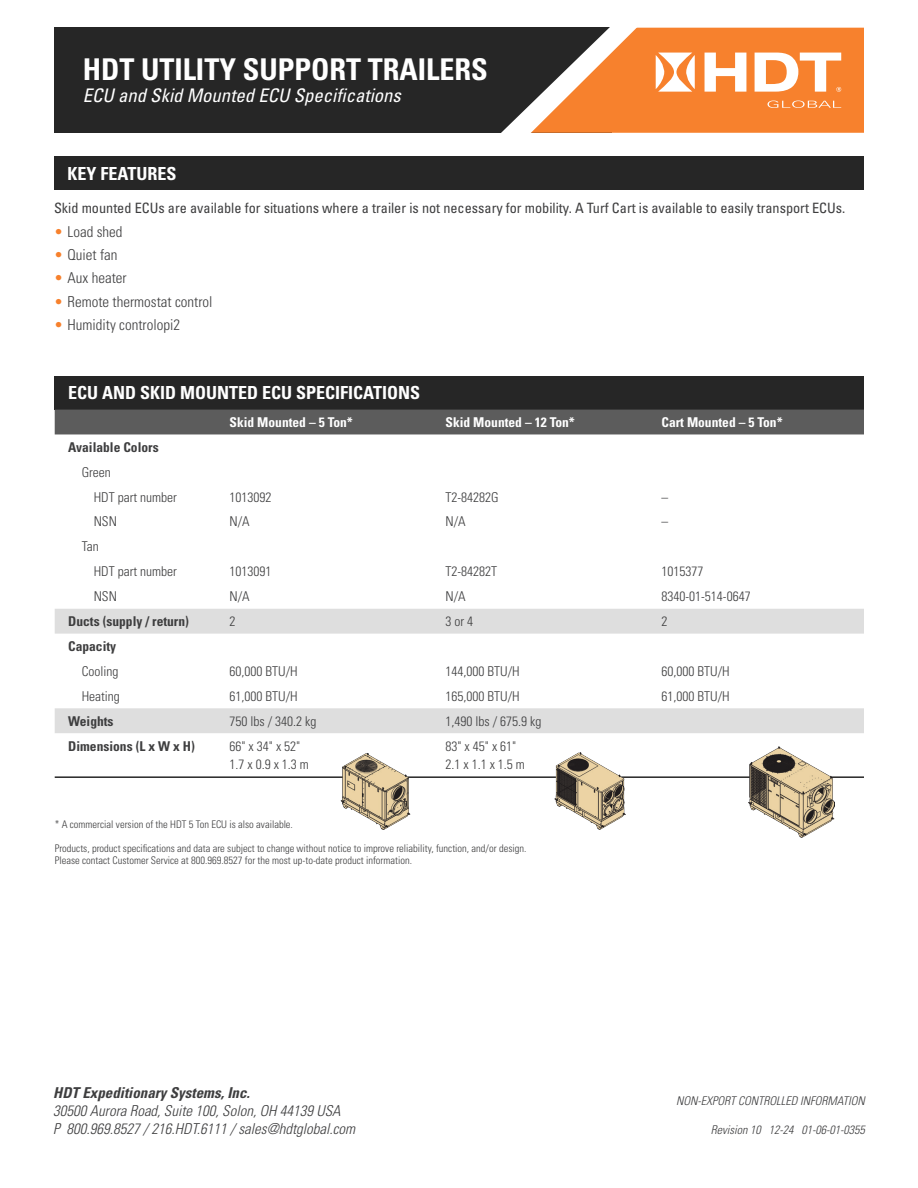
<style>
.page{position:relative;width:918px;height:1188px;background:#fff}
.page>*{position:absolute;margin:0;border:0;box-sizing:border-box;transform-origin:0 0}
.HDT_DS_Page_Title01{font:700 condensed 30px "Univers LT Std";color:#fff}
.HDT_DS_Page_Title01-2{font:italic condensed 18.75px "Univers LT Std";color:#fff}
.HDT_DS_Data_Text{font:700 condensed 18px "Univers LT Std";color:#fff}
.HDT_DS_Address{font:italic 300 condensed 15px "Univers LT Std";color:#3e3e3f}
.HDT_DS_Bullets01{font:300 condensed 15px "Univers LT Std";color:#3e3e3f}
.HDT_DS_Address-2{font:italic 700 condensed 15px "Univers LT Std";color:#3e3e3f}
.HDT_DS_Statement01{font:condensed 14.25px "Univers LT Std";color:#3e3e3f}
.HDT_DS_Data_Text-2{font:300 condensed 13.5px "Univers LT Std";color:#3e3e3f}
.HDT_DS_Data_Subhead{font:700 condensed 13.5px "Univers LT Std";color:#3e3e3f}
.HDT_DS_Data_Subhead-2{font:700 condensed 13.5px "Univers LT Std";color:#fff}
.HDT_DS_Revision_Text{font:italic 300 condensed 12px "Univers LT Std";color:#3e3e3f}
.HDT_DS_Data_Footnbotes{font:300 condensed 10.5px/12px "Univers LT Std";color:#3e3e3f}
.s1{color:#f7812d}
</style>
<div class="page">
<div style="left:54px;top:28px;width:557px;height:105px;background:#262626"></div>
<svg style="left:500px;top:27px;width:364px;height:106px"></svg>
<div style="left:54px;top:156px;width:810px;height:34px;background:#262626"></div>
<div style="left:55px;top:376px;width:809px;height:34px;background:#262626"></div>
<div style="left:55px;top:410px;width:809px;height:24px;background:#5c5c5c"></div>
<div style="left:55px;top:609px;width:809px;height:25px;background:#dedede"></div>
<div style="left:55px;top:708px;width:809px;height:25px;background:#dedede"></div>
<hr style="left:55px;top:776px;width:161px;height:2px;background:#262626">
<hr style="left:216px;top:776px;width:216px;height:2px;background:#262626">
<hr style="left:432px;top:776px;width:216px;height:2px;background:#262626">
<hr style="left:648px;top:776px;width:216px;height:2px;background:#262626">
<img style="left:748px;top:746px;width:86px;height:92px">
<img style="left:333px;top:753px;width:85px;height:77px">
<img style="left:547px;top:752px;width:86px;height:78px">
<p class="HDT_DS_Page_Title01" style="left:83px;top:51px;width:407px">HDT UTILITY SUPPORT TRAILERS</p>
<p class="HDT_DS_Page_Title01-2" style="left:83px;top:84px;width:320px">ECU and Skid Mounted ECU Specifications</p>
<p class="HDT_DS_Data_Text" style="left:68px;top:162px;width:110px">KEY FEATURES</p>
<p class="HDT_DS_Statement01" style="left:54px;top:199px;width:793px">Skid mounted ECUs are available for situations where a trailer is not necessary for mobility. A Turf Cart is available to easily transport ECUs.</p>
<p class="HDT_DS_Bullets01" style="left:54px;top:223px;width:70px"><span class="s1">•</span> Load shed</p>
<p class="HDT_DS_Bullets01" style="left:54px;top:246px;width:65px"><span class="s1">•</span> Quiet fan</p>
<p class="HDT_DS_Bullets01" style="left:54px;top:269px;width:74px"><span class="s1">•</span> Aux heater</p>
<p class="HDT_DS_Bullets01" style="left:54px;top:292px;width:160px"><span class="s1">•</span> Remote thermostat control</p>
<p class="HDT_DS_Bullets01" style="left:54px;top:316px;width:127px"><span class="s1">•</span> Humidity controlopi2</p>
<p class="HDT_DS_Data_Text" style="left:68px;top:382px;width:353px">ECU AND SKID MOUNTED ECU SPECIFICATIONS</p>
<p class="HDT_DS_Data_Subhead-2" style="left:230px;top:414px;width:125px">Skid Mounted – 5 Ton*</p>
<p class="HDT_DS_Data_Subhead-2" style="left:446px;top:414px;width:131px">Skid Mounted – 12 Ton*</p>
<p class="HDT_DS_Data_Subhead-2" style="left:662px;top:414px;width:123px">Cart Mounted – 5 Ton*</p>
<p class="HDT_DS_Data_Subhead" style="left:68px;top:439px;width:92px">Available Colors</p>
<p class="HDT_DS_Data_Text-2" style="left:82px;top:464px;width:31px">Green</p>
<p class="HDT_DS_Data_Text-2" style="left:94px;top:489px;width:85px">HDT part number</p>
<p class="HDT_DS_Data_Text-2" style="left:230px;top:489px;width:43px">1013092</p>
<p class="HDT_DS_Data_Text-2" style="left:446px;top:489px;width:55px">T2-84282G</p>
<p class="HDT_DS_Data_Text-2" style="left:662px;top:489px;width:8px">–</p>
<p class="HDT_DS_Data_Text-2" style="left:94px;top:514px;width:25px">NSN</p>
<p class="HDT_DS_Data_Text-2" style="left:230px;top:514px;width:22px">N/A</p>
<p class="HDT_DS_Data_Text-2" style="left:446px;top:514px;width:22px">N/A</p>
<p class="HDT_DS_Data_Text-2" style="left:662px;top:514px;width:8px">–</p>
<p class="HDT_DS_Data_Text-2" style="left:82px;top:539px;width:18px">Tan</p>
<p class="HDT_DS_Data_Text-2" style="left:94px;top:563px;width:85px">HDT part number</p>
<p class="HDT_DS_Data_Text-2" style="left:230px;top:563px;width:43px">1013091</p>
<p class="HDT_DS_Data_Text-2" style="left:446px;top:563px;width:53px">T2-84282T</p>
<p class="HDT_DS_Data_Text-2" style="left:662px;top:563px;width:43px">1015377</p>
<p class="HDT_DS_Data_Text-2" style="left:94px;top:588px;width:25px">NSN</p>
<p class="HDT_DS_Data_Text-2" style="left:230px;top:588px;width:22px">N/A</p>
<p class="HDT_DS_Data_Text-2" style="left:446px;top:588px;width:22px">N/A</p>
<p class="HDT_DS_Data_Text-2" style="left:662px;top:588px;width:91px">8340-01-514-0647</p>
<p class="HDT_DS_Data_Subhead" style="left:68px;top:613px;width:122px">Ducts (supply / return)</p>
<p class="HDT_DS_Data_Text-2" style="left:230px;top:613px;width:7px">2</p>
<p class="HDT_DS_Data_Text-2" style="left:446px;top:613px;width:29px">3 or 4</p>
<p class="HDT_DS_Data_Text-2" style="left:662px;top:613px;width:7px">2</p>
<p class="HDT_DS_Data_Subhead" style="left:68px;top:638px;width:50px">Capacity</p>
<p class="HDT_DS_Data_Text-2" style="left:82px;top:663px;width:38px">Cooling</p>
<p class="HDT_DS_Data_Text-2" style="left:230px;top:663px;width:70px">60,000 BTU/H</p>
<p class="HDT_DS_Data_Text-2" style="left:446px;top:663px;width:76px">144,000 BTU/H</p>
<p class="HDT_DS_Data_Text-2" style="left:662px;top:663px;width:70px">60,000 BTU/H</p>
<p class="HDT_DS_Data_Text-2" style="left:82px;top:688px;width:40px">Heating</p>
<p class="HDT_DS_Data_Text-2" style="left:230px;top:688px;width:70px">61,000 BTU/H</p>
<p class="HDT_DS_Data_Text-2" style="left:446px;top:688px;width:76px">165,000 BTU/H</p>
<p class="HDT_DS_Data_Text-2" style="left:662px;top:688px;width:70px">61,000 BTU/H</p>
<p class="HDT_DS_Data_Subhead" style="left:68px;top:713px;width:47px">Weights</p>
<p class="HDT_DS_Data_Text-2" style="left:230px;top:713px;width:88px">750 lbs / 340.2 kg</p>
<p class="HDT_DS_Data_Text-2" style="left:446px;top:713px;width:97px">1,490 lbs / 675.9 kg</p>
<p class="HDT_DS_Data_Subhead" style="left:68px;top:737px;width:128px">Dimensions (L x W x H)</p>
<p class="HDT_DS_Data_Text-2" style="left:230px;top:738px;width:72px">66" x 34" x 52"</p>
<p class="HDT_DS_Data_Text-2" style="left:230px;top:756px;width:81px">1.7 x 0.9 x 1.3 m</p>
<p class="HDT_DS_Data_Text-2" style="left:446px;top:738px;width:72px">83" x 45" x 61"</p>
<p class="HDT_DS_Data_Text-2" style="left:446px;top:756px;width:81px">2.1 x 1.1 x 1.5 m</p>
<p class="HDT_DS_Data_Footnbotes" style="left:55px;top:819px;width:240px">* A commercial version of the HDT 5 Ton ECU is also available.</p>
<p class="HDT_DS_Data_Footnbotes" style="left:55px;top:843px;width:473px">Products, product specifications and data are subject to change without notice to improve reliability, function, and/or design.<br>Please contact Customer Service at 800.969.8527 for the most up-to-date product information.</p>
<p class="HDT_DS_Address-2" style="left:53px;top:1083px;width:198px">HDT Expeditionary Systems, Inc.</p>
<p class="HDT_DS_Address" style="left:53px;top:1102px;width:289px">30500 Aurora Road, Suite 100, Solon, OH 44139 USA</p>
<p class="HDT_DS_Address" style="left:53px;top:1120px;width:304px">P 800.969.8527 / 216.HDT.6111 / sales@hdtglobal.com</p>
<p class="HDT_DS_Revision_Text" style="left:676px;top:1094px;width:190px">NON-EXPORT CONTROLLED INFORMATION</p>
<p class="HDT_DS_Revision_Text" style="left:711px;top:1123px;width:155px">Revision 10 12-24 01-06-01-0355</p>
</div>
